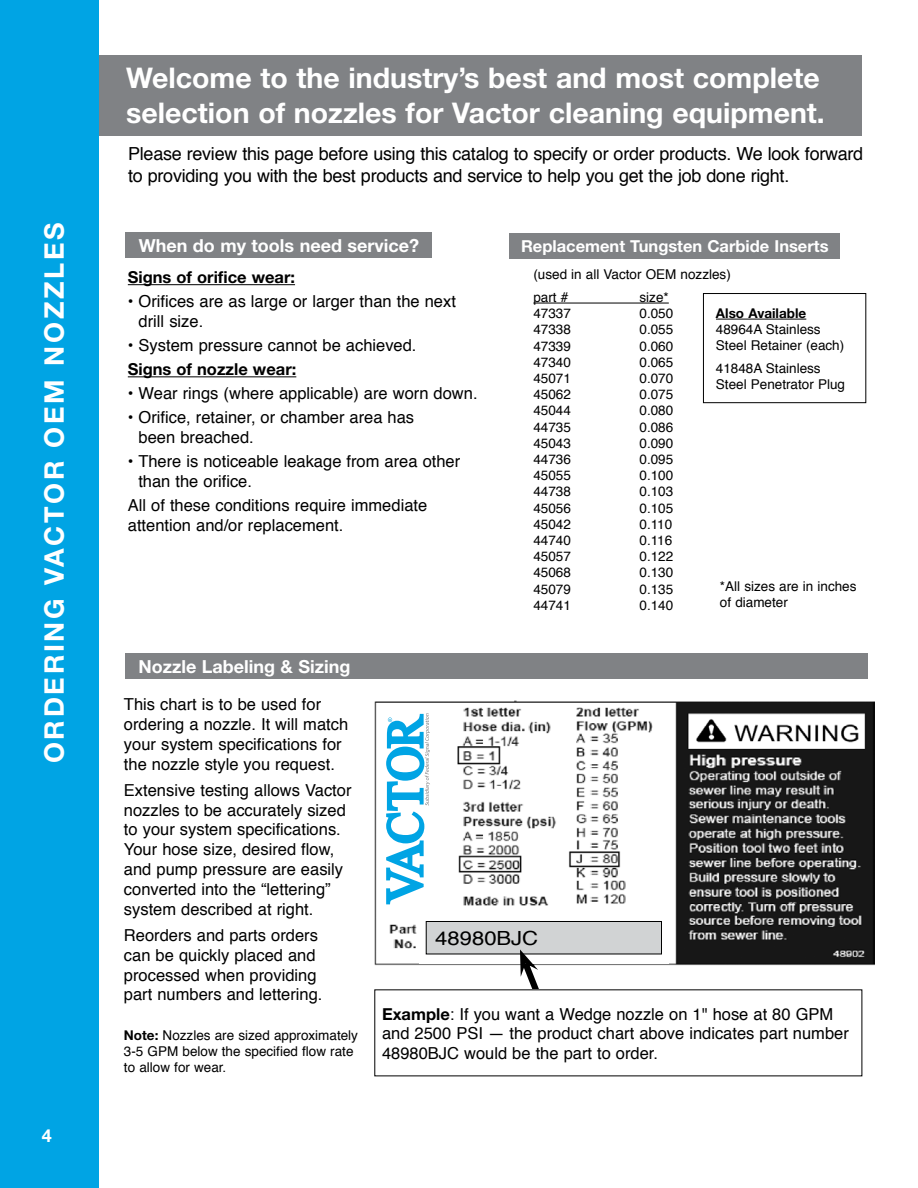
<style>
.page{position:relative;width:918px;height:1188px;background:#fff}
.page>*{position:absolute;margin:0;border:0;box-sizing:border-box;transform-origin:0 0}
.t1{font:700 28.5px/34.2px "Helvetica Neue";color:#fff}
.t2{font:700 27px "Helvetica Neue";letter-spacing:.1em;color:#fff}
.t3{font:19.5px "Helvetica";color:#000;scale:1.13 1}
.t4{font:18px/21.6px "Helvetica";letter-spacing:-.015em;color:#000}
.t5{font:700 18px "Helvetica Neue";color:#fff}
.t6{font:16.5px/19.8px "Helvetica";color:#000}
.t7{font:700 16.5px "Helvetica Neue";color:#000}
.t8{font:700 16.5px "Helvetica Neue";color:#fff}
.t9{font:13.5px/16.2px "Helvetica";color:#000}
.t10{font:700 13.5px "Helvetica Neue";color:#000}
.s1{font-family:"Helvetica Neue";font-weight:700}
</style>
<div class="page">
<div style="left:87px;top:55px;width:775px;height:81px;background:#808285"></div>
<img style="left:374px;top:700px;width:500px;height:266px">
<hr style="left:533px;top:303px;width:136px;height:1px;background:#000">
<hr style="left:128px;top:284px;width:167px;height:1px;background:#000">
<hr style="left:128px;top:376px;width:168px;height:1px;background:#000">
<div style="left:0;top:0;width:98px;height:1188px;background:#00a4e4"></div>
<div style="left:126px;top:233px;width:306px;height:25px;background:#808285"></div>
<div style="left:126px;top:653px;width:742px;height:25px;background:#808285"></div>
<div style="left:509px;top:233px;width:331px;height:25px;background:#808285"></div>
<hr style="left:716px;top:319px;width:90px;height:1px;background:#000">
<div style="left:703px;top:293px;width:163px;height:110px;border:1px solid #000"></div>
<div style="left:419px;top:917px;width:249px;height:46px;background:#fff"></div>
<div style="left:426px;top:921px;width:236px;height:33px;background:#d1d3d4"></div>
<div style="left:426px;top:921px;width:236px;height:33px;border:1px solid #000"></div>
<svg style="left:517px;top:949px;width:27px;height:40px"></svg>
<div style="left:378px;top:705px;width:61px;height:216px;background:#fff"></div>
<svg style="left:386px;top:713px;width:44px;height:191px"></svg>
<h2 class="t2" style="left:38px;top:763px;width:542px;rotate:-90deg">ORDERING VACTOR OEM NOZZLES</h2>
<p class="t5" style="left:42px;top:1124px;width:12px">4</p>
<h1 class="t1" style="left:126px;top:61px;width:700px">Welcome to the industry’s best and most complete selection of nozzles for Vactor cleaning equipment.</h1>
<p class="t4" style="left:128px;top:142px;width:737px">Please review this page before using this catalog to specify or order products. We look forward to providing you with the best products and service to help you get the job done right.</p>
<p class="t5" style="left:139px;top:235px;width:282px">When do my tools need service?</p>
<p class="t7" style="left:128px;top:267px;width:169px">Signs of orifice wear:</p>
<p class="t6" style="left:139px;top:291px;width:319px;text-indent:-11px">• Orifices are as large or larger than the next drill size.</p>
<p class="t6" style="left:128px;top:335px;width:290px">• System pressure cannot be achieved.</p>
<p class="t7" style="left:128px;top:359px;width:170px">Signs of nozzle wear:</p>
<p class="t6" style="left:128px;top:383px;width:351px">• Wear rings (where applicable) are worn down.</p>
<p class="t6" style="left:139px;top:407px;width:277px;text-indent:-11px">• Orifice, retainer, or chamber area has been breached.</p>
<p class="t6" style="left:138px;top:451px;width:323px;text-indent:-11px">• There is noticeable leakage from area other than the orifice.</p>
<p class="t6" style="left:128px;top:495px;width:301px">All of these conditions require immediate attention and/or replacement.</p>
<p class="t5" style="left:138px;top:655px;width:214px">Nozzle Labeling &amp; Sizing</p>
<p class="t8" style="left:521px;top:236px;width:309px">Replacement Tungsten Carbide Inserts</p>
<p class="t9" style="left:533px;top:262px;width:199px;line-height:23.4px">(used in all Vactor OEM nozzles) part #</p>
<p class="t9" style="left:640px;top:289px;width:31px">size*</p>
<p class="t9" style="left:533px;top:305px;width:39px">47337</p>
<p class="t9" style="left:640px;top:305px;width:35px">0.050</p>
<p class="t9" style="left:533px;top:321px;width:39px">47338</p>
<p class="t9" style="left:640px;top:321px;width:35px">0.055</p>
<p class="t9" style="left:533px;top:337px;width:39px">47339</p>
<p class="t9" style="left:640px;top:337px;width:35px">0.060</p>
<p class="t9" style="left:533px;top:354px;width:39px">47340</p>
<p class="t9" style="left:640px;top:354px;width:35px">0.065</p>
<p class="t9" style="left:533px;top:370px;width:39px">45071</p>
<p class="t9" style="left:640px;top:370px;width:35px">0.070</p>
<p class="t9" style="left:533px;top:386px;width:39px">45062</p>
<p class="t9" style="left:640px;top:386px;width:35px">0.075</p>
<p class="t9" style="left:533px;top:402px;width:39px">45044</p>
<p class="t9" style="left:640px;top:402px;width:35px">0.080</p>
<p class="t9" style="left:533px;top:418px;width:39px">44735</p>
<p class="t9" style="left:640px;top:418px;width:35px">0.086</p>
<p class="t9" style="left:533px;top:435px;width:39px">45043</p>
<p class="t9" style="left:640px;top:435px;width:35px">0.090</p>
<p class="t9" style="left:533px;top:451px;width:39px">44736</p>
<p class="t9" style="left:640px;top:451px;width:35px">0.095</p>
<p class="t9" style="left:533px;top:467px;width:39px">45055</p>
<p class="t9" style="left:640px;top:467px;width:35px">0.100</p>
<p class="t9" style="left:533px;top:483px;width:39px">44738</p>
<p class="t9" style="left:640px;top:483px;width:35px">0.103</p>
<p class="t9" style="left:533px;top:499px;width:39px">45056</p>
<p class="t9" style="left:640px;top:499px;width:35px">0.105</p>
<p class="t9" style="left:533px;top:516px;width:39px">45042</p>
<p class="t9" style="left:640px;top:516px;width:34px">0.110</p>
<p class="t9" style="left:533px;top:532px;width:39px">44740</p>
<p class="t9" style="left:640px;top:532px;width:34px">0.116</p>
<p class="t9" style="left:533px;top:548px;width:39px">45057</p>
<p class="t9" style="left:640px;top:548px;width:35px">0.122</p>
<p class="t9" style="left:533px;top:564px;width:39px">45068</p>
<p class="t9" style="left:640px;top:564px;width:35px">0.130</p>
<p class="t9" style="left:533px;top:580px;width:39px">45079</p>
<p class="t9" style="left:640px;top:580px;width:35px">0.135</p>
<p class="t9" style="left:533px;top:597px;width:39px">44741</p>
<p class="t9" style="left:640px;top:597px;width:35px">0.140</p>
<p class="t10" style="left:716px;top:305px;width:92px">Also Available</p>
<p class="t9" style="left:716px;top:321px;width:130px">48964A Stainless<br>Steel Retainer (each)</p>
<p class="t9" style="left:716px;top:360px;width:131px">41848A Stainless<br>Steel Penetrator Plug</p>
<p class="t9" style="left:720px;top:578px;width:138px">*All sizes are in inches of diameter</p>
<p class="t6" style="left:124px;top:694px;width:226px">This chart is to be used for ordering a nozzle. It will match your system specifications for the nozzle style you request.</p>
<p class="t6" style="left:124px;top:780px;width:229px">Extensive testing allows Vactor nozzles to be accurately sized to your system specifications.<br>Your hose size, desired flow, and pump pressure are easily converted into the “lettering” system described at right.</p>
<p class="t6" style="left:124px;top:925px;width:200px">Reorders and parts orders can be quickly placed and processed when providing part numbers and lettering.</p>
<p class="t9" style="left:124px;top:1027px;width:236px"><span class="s1">Note:</span> Nozzles are sized approximately<br>3-5 GPM below the specified flow rate to allow for wear.</p>
<p class="t3" style="left:435px;top:922px;width:93px">48980BJC</p>
<p class="t6" style="left:382px;top:1003px;width:468px"><span class="s1">Example</span>: If you want a Wedge nozzle on 1" hose at 80 GPM and 2500 PSI — the product chart above indicates part number<br>48980BJC would be the part to order.</p>
</div>
